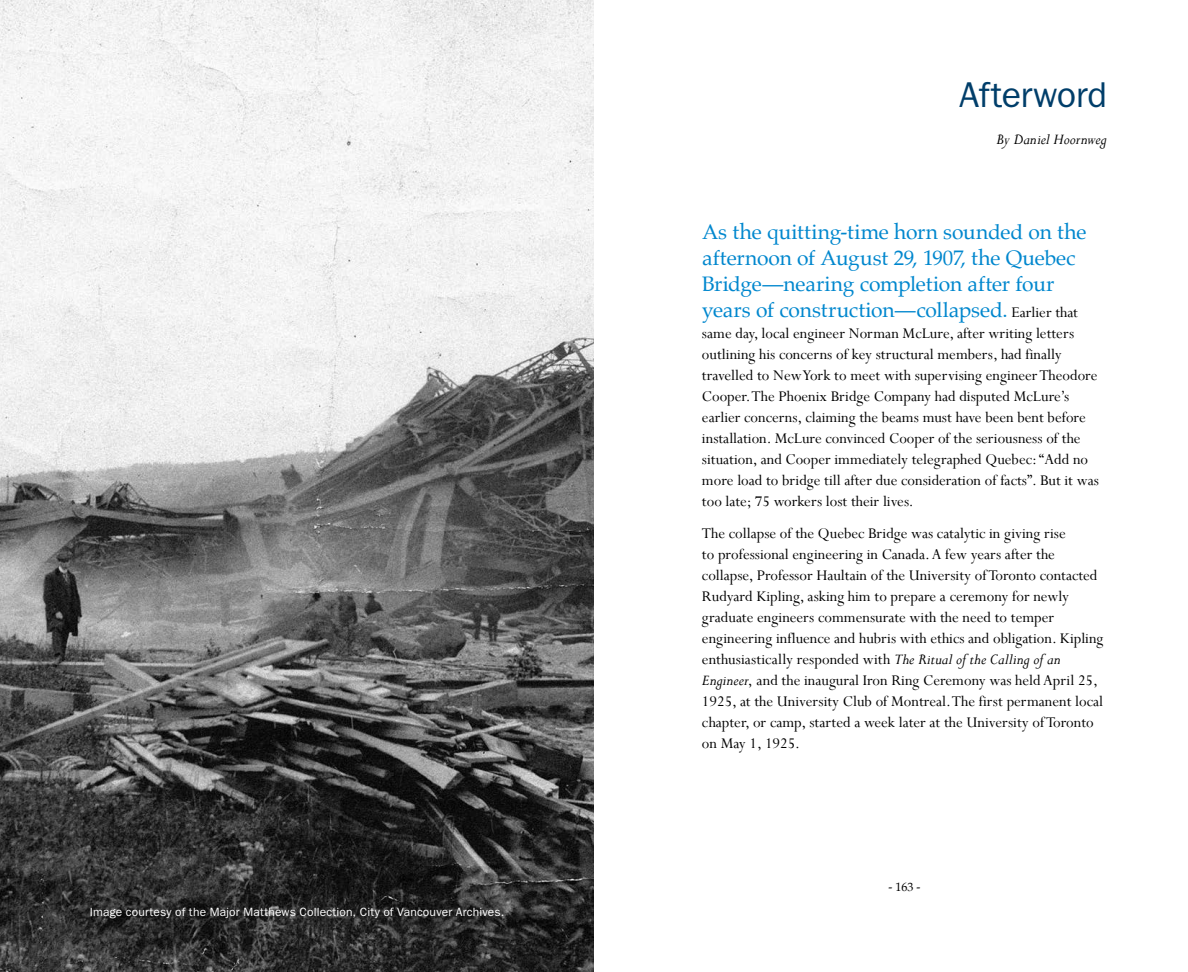
<style>
.page{position:relative;width:1188px;height:972px;background:#fff}
.page>*{position:absolute;margin:0;border:0;box-sizing:border-box;transform-origin:0 0}
.t1{font:36px "ITC Franklin Gothic Std";letter-spacing:-.01em;color:#003e6a}
.t2{font:21px/26.2px "Palatino";letter-spacing:-.01em;color:#0087ce}
.t3{font:16.5px/21px "Perpetua";color:#000}
.t4{font:italic 16.5px "Perpetua";color:#000}
.t5{font:12px "ITC Franklin Gothic Std";letter-spacing:.015em;color:#fff}
.t6{font:12px "Palatino";color:#000}
.s1{font-family:"Perpetua";font-size:16.5px;color:#000}
.s2{font-style:italic}
</style>
<div class="page">
<img style="left:0;top:0;width:594px;height:972px">
<p class="t5" style="left:90px;top:905px;width:416px">Image courtesy of the Major Matthews Collection, City of Vancouver Archives.</p>
<h1 class="t1" style="left:959px;top:74px;width:149px">Afterword</h1>
<p class="t4" style="left:997px;top:129px;width:112px">By Daniel Hoornweg</p>
<p class="t2" style="left:702px;top:218px;width:386px">As the quitting-time horn sounded on the afternoon of August 29, 1907, the Quebec Bridge—nearing completion after four years of construction—collapsed. <span class="s1">Earlier that</span></p>
<p class="t3" style="left:702px;top:323px;width:398px">same day, local engineer Norman McLure, after writing letters outlining his concerns of key structural members, had finally travelled to New York to meet with supervising engineer Theodore Cooper. The Phoenix Bridge Company had disputed McLure’s earlier concerns, claiming the beams must have been bent before installation. McLure convinced Cooper of the seriousness of the situation, and Cooper immediately telegraphed Quebec: “Add no more load to bridge till after due consideration of facts”. But it was too late; 75 workers lost their lives.</p>
<p class="t3" style="left:702px;top:522px;width:403px">The collapse of the Quebec Bridge was catalytic in giving rise<br>to professional engineering in Canada. A few years after the collapse, Professor Haultain of the University of Toronto contacted Rudyard Kipling, asking him to prepare a ceremony for newly graduate engineers commensurate with the need to temper engineering influence and hubris with ethics and obligation. Kipling enthusiastically responded with <span class="s2">The Ritual of the Calling of an Engineer</span>, and the inaugural Iron Ring Ceremony was held April 25, 1925, at the University Club of Montreal. The first permanent local chapter, or camp, started a week later at the University of Toronto on May 1, 1925.</p>
<p class="t6" style="left:889px;top:877px;width:33px">- 163 -</p>
</div>
